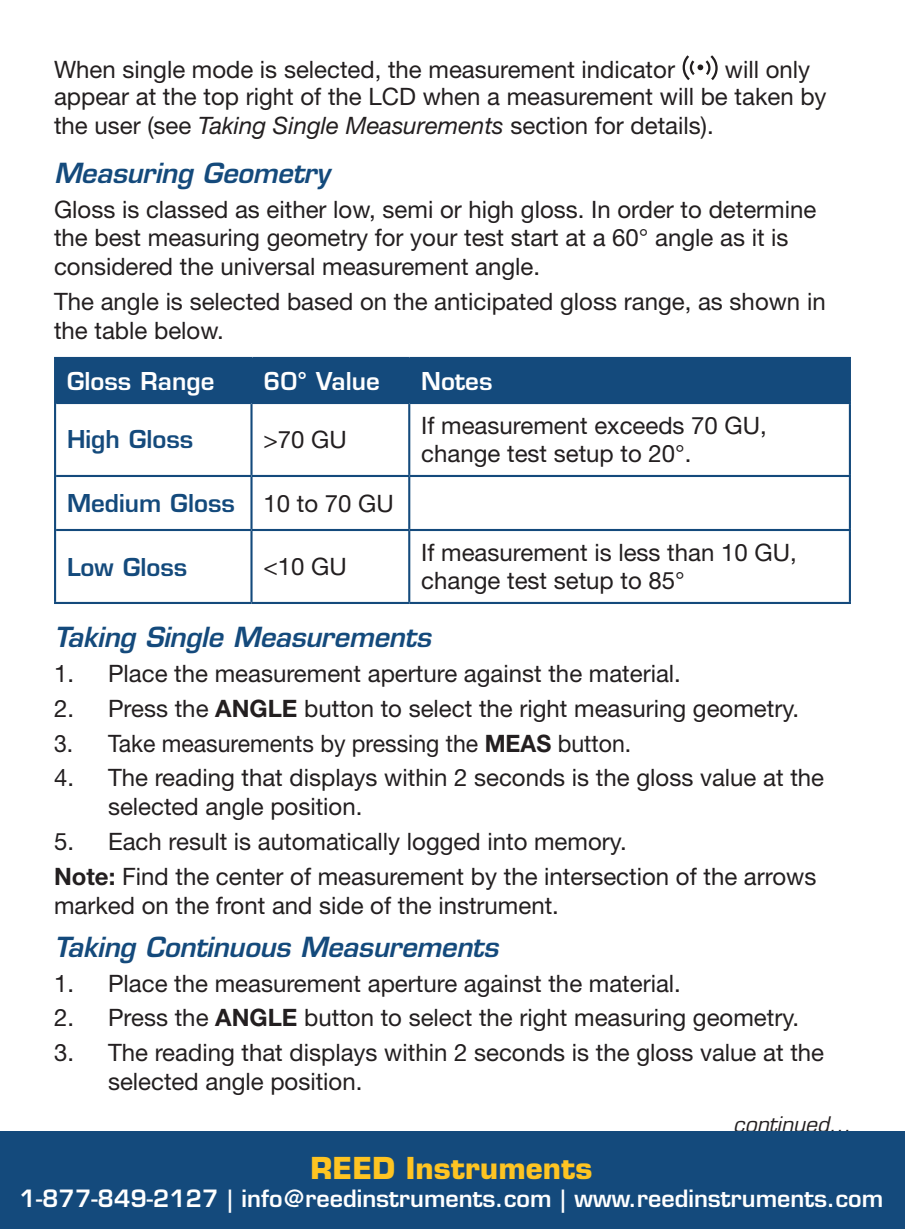
<style>
.page{position:relative;width:905px;height:1229px;background:#fff}
.page>*{position:absolute;margin:0;border:0;box-sizing:border-box;transform-origin:0 0}
.t1{font:700 29.4px "Eurostile LT Std";color:#fec422}
.t2{font:italic 600 27px "Eurostile LT Std";letter-spacing:-.01em;color:#144a7c}
.t3{font:24px/28.8px "Helvetica Neue LT Std";color:#231f20}
.t4{font:24px "Helvetica Neue LT Std";color:#231f20;scale:.96 1}
.t5{font:600 24px "Eurostile LT Std";color:#144a7c}
.t6{font:600 24px "Eurostile LT Std";color:#fff}
.t7{font:600 23.4px "Eurostile LT Std";color:#fff}
.t8{font:italic 21px "Eurostile LT Std";color:#231f20}
.s1{font-style:italic}
.s2{font-family:"Helvetica Neue LT Std";font-weight:400;color:#231f20}
.s3{font-weight:700}
</style>
<div class="page">
<svg style="left:682px;top:55px;width:36px;height:25px"></svg>
<div style="left:56px;top:359px;width:792px;height:43px;background:#144a7c"></div>
<svg style="left:56px;top:404px;width:792px;height:198px"></svg>
<hr style="left:54px;top:357px;width:198px;height:2px;background:#144a7c">
<hr style="left:54px;top:359px;width:2px;height:44px;background:#144a7c">
<hr style="left:54px;top:403px;width:2px;height:73px;background:#144a7c">
<hr style="left:54px;top:476px;width:2px;height:54px;background:#144a7c">
<hr style="left:54px;top:530px;width:2px;height:72px;background:#144a7c">
<hr style="left:56px;top:402px;width:195px;height:2px;background:#144a7c">
<hr style="left:56px;top:475px;width:195px;height:2px;background:#144a7c">
<hr style="left:56px;top:529px;width:195px;height:2px;background:#144a7c">
<hr style="left:54px;top:602px;width:197px;height:2px;background:#144a7c">
<hr style="left:250px;top:404px;width:2px;height:71px;background:#144a7c">
<hr style="left:250px;top:477px;width:2px;height:52px;background:#144a7c">
<hr style="left:250px;top:531px;width:2px;height:71px;background:#144a7c">
<hr style="left:408px;top:404px;width:2px;height:71px;background:#144a7c">
<hr style="left:848px;top:404px;width:2px;height:71px;background:#144a7c">
<hr style="left:408px;top:477px;width:2px;height:52px;background:#144a7c">
<hr style="left:848px;top:477px;width:2px;height:52px;background:#144a7c">
<hr style="left:408px;top:531px;width:2px;height:71px;background:#144a7c">
<hr style="left:848px;top:531px;width:2px;height:71px;background:#144a7c">
<hr style="left:251px;top:402px;width:158px;height:2px;background:#144a7c">
<hr style="left:409px;top:402px;width:441px;height:2px;background:#144a7c">
<hr style="left:251px;top:475px;width:158px;height:2px;background:#144a7c">
<hr style="left:409px;top:475px;width:441px;height:2px;background:#144a7c">
<hr style="left:251px;top:529px;width:158px;height:2px;background:#144a7c">
<hr style="left:409px;top:529px;width:441px;height:2px;background:#144a7c">
<hr style="left:251px;top:602px;width:158px;height:2px;background:#144a7c">
<hr style="left:409px;top:602px;width:441px;height:2px;background:#144a7c">
<hr style="left:250px;top:359px;width:2px;height:43px;background:#144a7c">
<hr style="left:252px;top:357px;width:157px;height:2px;background:#144a7c">
<hr style="left:409px;top:357px;width:441px;height:2px;background:#144a7c">
<hr style="left:408px;top:359px;width:2px;height:43px;background:#144a7c">
<hr style="left:848px;top:359px;width:2px;height:43px;background:#144a7c">
<div style="left:0;top:1131px;width:904px;height:97px;background:#144a7c"></div>
<p class="t3" style="left:54px;top:55px;width:774px;line-height:27.9px;text-indent:671px">will only appear at the top right of the LCD when a measurement will be taken by the user (see <span class="s1">Taking Single Measurements</span> section for details).</p>
<p class="t2" style="left:54px;top:156px;width:277px">Measuring Geometry</p>
<p class="t3" style="left:54px;top:194px;width:763px">Gloss is classed as either low, semi or high gloss. In order to determine the best measuring geometry for your test start at a 60° angle as it is considered the universal measurement angle.</p>
<p class="t3" style="left:54px;top:287px;width:773px">The angle is selected based on the anticipated gloss range, as shown in the table below.</p>
<p class="t6" style="left:67px;top:366px;width:149px">Gloss Range</p>
<p class="t6" style="left:263px;top:366px;width:118px">60° Value</p>
<p class="t6" style="left:421px;top:366px;width:73px">Notes</p>
<p class="t5" style="left:67px;top:424px;width:128px">High Gloss</p>
<p class="t3" style="left:263px;top:425px;width:85px">&gt;70 GU</p>
<p class="t3" style="left:54px;top:55px;width:622px">When single mode is selected, the measurement indicator</p>
<p class="t3" style="left:421px;top:410px;width:347px">If measurement exceeds 70 GU, change test setup to 20°.</p>
<p class="t5" style="left:67px;top:488px;width:328px">Medium Gloss <span class="s2">10 to 70 GU</span></p>
<p class="t3" style="left:421px;top:537px;width:377px">If measurement is less than 10 GU, change test setup to 85°</p>
<p class="t2" style="left:54px;top:620px;width:378px">Taking Single Measurements</p>
<p class="t3" style="left:54px;top:658px;width:628px">1. Place the measurement aperture against the material.</p>
<p class="t3" style="left:54px;top:693px;width:746px">2. Press the <span class="s3">ANGLE</span> button to select the right measuring geometry.</p>
<p class="t4" style="left:54px;top:728px;width:602px">3. Take measurements by pressing the <span class="s3">MEAS</span> button.</p>
<p class="t3" style="left:108px;top:763px;width:717px;text-indent:-54px">4. The reading that displays within 2 seconds is the gloss value at the selected angle position.</p>
<p class="t3" style="left:54px;top:823px;width:763px;line-height:34.8px">5. Each result is automatically logged into memory.<br><span class="s3">Note:</span> Find the center of measurement by the intersection of the arrows</p>
<p class="t3" style="left:54px;top:890px;width:506px">marked on the front and side of the instrument.</p>
<p class="t2" style="left:54px;top:930px;width:445px">Taking Continuous Measurements</p>
<p class="t3" style="left:54px;top:968px;width:628px">1. Place the measurement aperture against the material.</p>
<p class="t3" style="left:54px;top:1003px;width:746px">2. Press the <span class="s3">ANGLE</span> button to select the right measuring geometry.</p>
<p class="t3" style="left:108px;top:1038px;width:717px;text-indent:-54px">3. The reading that displays within 2 seconds is the gloss value at the selected angle position.</p>
<p class="t8" style="left:733px;top:1111px;width:119px">continued...</p>
<p class="t1" style="left:310px;top:1149px;width:283px">REED Instruments</p>
<p class="t7" style="left:20px;top:1183px;width:865px">1-877-849-2127 | info@reedinstruments.com | www.reedinstruments.com</p>
<p class="t5" style="left:67px;top:551px;width:122px">Low Gloss</p>
<p class="t3" style="left:263px;top:552px;width:85px">&lt;10 GU</p>
</div>
